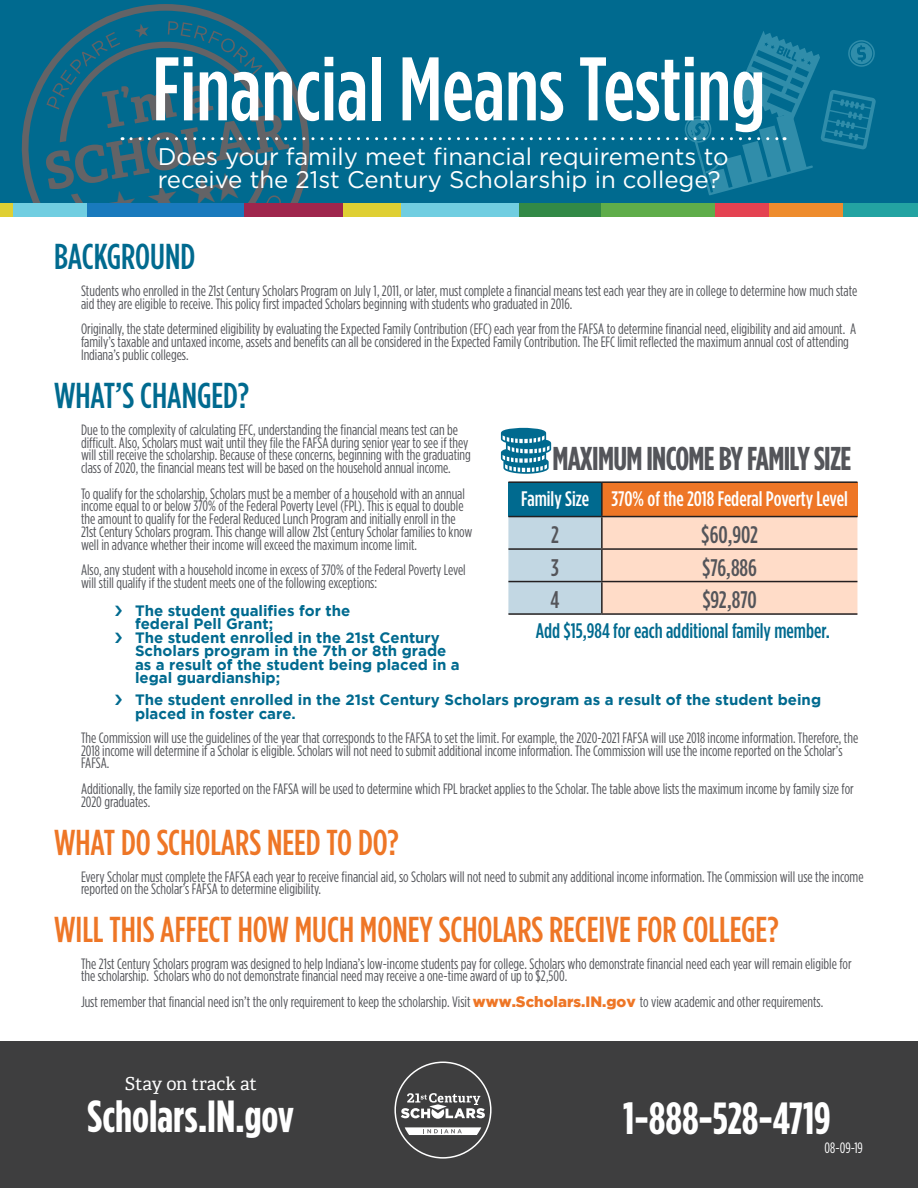
<style>
.page{position:relative;width:918px;height:1188px;background:#fff}
.page>*{position:absolute;margin:0;border:0;box-sizing:border-box;transform-origin:0 0}
.t1{font:500 condensed 90px "Gotham HTF";color:#fff}
.t2{font:700 condensed 45px "Gotham HTF";color:#fff}
.t3{font:38.25px "Zapf Dingbats ITC";color:#636366}
.Para_Headers{font:500 condensed 36px "Gotham HTF";color:#ee7626}
.Para_Headers-2{font:500 condensed 36px "Gotham HTF";color:#006a8f}
.t4{font:700 condensed 33px "Gotham HTF";letter-spacing:-.02em;color:#54555a}
.t5{font:24px/22.8px "Gotham HTF";color:#fff}
.t6{font:500 condensed 24px "Gotham HTF";letter-spacing:-.005em;color:#54555a}
.t7{font:500 condensed 21px "Gotham HTF";color:#fff}
.t8{font:500 condensed 21px "Gotham HTF";color:#006a8f}
.t9{font:18px "Adelle";letter-spacing:-.01em;color:#fff}
.Para_Content_Style{font:condensed 15px/12.8px "Gotham HTF";color:#54555a}
.t10{font:700 15px/13.5px "Gotham";color:#006a8f}
.Para_Content_Style-2{font:condensed 15px "Gotham HTF";color:#fff}
.s1{font-family:"Gotham";font-weight:900;font-stretch:normal;color:#ee7626}
</style>
<div class="page">
<div style="left:87px;top:198px;width:157px;height:19px;background:#197abd"></div>
<div style="left:0;top:198px;width:14px;height:19px;background:#dfcf33"></div>
<div style="left:14px;top:198px;width:73px;height:19px;background:#71cee1"></div>
<div style="left:519px;top:198px;width:82px;height:19px;background:#328946"></div>
<div style="left:843px;top:198px;width:75px;height:19px;background:#23a3a2"></div>
<div style="left:715px;top:198px;width:54px;height:19px;background:#e44251"></div>
<div style="left:244px;top:198px;width:99px;height:19px;background:#9f264d"></div>
<div style="left:343px;top:198px;width:58px;height:19px;background:#dfcf33"></div>
<div style="left:769px;top:198px;width:74px;height:19px;background:#ee8c2e"></div>
<div style="left:601px;top:198px;width:114px;height:19px;background:#5fad4a"></div>
<div style="left:401px;top:198px;width:118px;height:19px;background:#71cee1"></div>
<div style="left:0;top:0;width:918px;height:202px;background:#006a8f"></div>
<svg style="left:21px;top:4px;width:212px;height:198px"></svg>
<svg style="left:45px;top:21px;width:831px;height:181px"></svg>
<div style="left:0;top:1041px;width:918px;height:147px;background:#3e3e3f"></div>
<div style="left:508px;top:482px;width:94px;height:35px;background:#006a8f"></div>
<div style="left:602px;top:482px;width:255px;height:35px;background:#ee7626"></div>
<svg style="left:508px;top:517px;width:349px;height:96px;background:#ecd9cd"></svg>
<hr style="left:508px;top:481px;width:94px;height:2px;background:#231f20">
<hr style="left:602px;top:481px;width:255px;height:2px;background:#231f20">
<hr style="left:601px;top:483px;width:2px;height:33px;background:#231f20">
<hr style="left:508px;top:516px;width:94px;height:1px;background:#231f20">
<hr style="left:602px;top:516px;width:255px;height:1px;background:#231f20">
<hr style="left:601px;top:517px;width:2px;height:31px;background:#231f20">
<hr style="left:508px;top:548px;width:94px;height:2px;background:#231f20">
<hr style="left:602px;top:548px;width:255px;height:2px;background:#231f20">
<hr style="left:601px;top:550px;width:2px;height:31px;background:#231f20">
<hr style="left:508px;top:581px;width:94px;height:1px;background:#231f20">
<hr style="left:602px;top:581px;width:255px;height:1px;background:#231f20">
<hr style="left:601px;top:582px;width:2px;height:31px;background:#231f20">
<hr style="left:508px;top:613px;width:94px;height:2px;background:#231f20">
<hr style="left:602px;top:613px;width:255px;height:2px;background:#231f20">
<svg style="left:501px;top:428px;width:50px;height:46px"></svg>
<div style="left:394px;top:1062px;width:98px;height:97px;border:2px solid #fff;border-radius:50%"></div>
<svg style="left:405px;top:1127px;width:76px;height:8px"></svg>
<svg style="left:401px;top:1093px;width:84px;height:26px"></svg>
<p class="t1" style="left:152px;top:39px;width:615px">Financial Means Testing</p>
<p class="t5" style="left:158px;top:145px;width:572px">Does your family meet financial requirements to receive the 21st Century Scholarship in college?</p>
<h3 class="t3" style="left:103px;top:190px;width:140px;rotate:-10deg">★ ★ ★ ★</h3>
<p class="Para_Headers-2" style="left:54px;top:236px;width:143px">BACKGROUND</p>
<p class="Para_Content_Style" style="left:81px;top:284px;width:778px">Students who enrolled in the 21st Century Scholars Program on July 1, 2011, or later, must complete a financial means test each year they are in college to determine how much state aid they are eligible to receive. This policy first impacted Scholars beginning with students who graduated in 2016.</p>
<p class="Para_Content_Style" style="left:81px;top:322px;width:777px">Originally, the state determined eligibility by evaluating the Expected Family Contribution (EFC) each year from the FAFSA to determine financial need, eligibility and aid amount. A family’s taxable and untaxed income, assets and benefits can all be considered in the Expected Family Contribution. The EFC limit reflected the maximum annual cost of attending<br>Indiana’s public colleges.</p>
<p class="Para_Headers-2" style="left:54px;top:375px;width:197px">WHAT’S CHANGED?</p>
<p class="Para_Content_Style" style="left:81px;top:423px;width:391px">Due to the complexity of calculating EFC, understanding the financial means test can be difficult. Also, Scholars must wait until they file the FAFSA during senior year to see if they will still receive the scholarship. Because of these concerns, beginning with the graduating class of 2020, the financial means test will be based on the household annual income.</p>
<p class="Para_Content_Style" style="left:81px;top:487px;width:393px">To qualify for the scholarship, Scholars must be a member of a household with an annual income equal to or below 370% of the Federal Poverty Level (FPL). This is equal to double the amount to qualify for the Federal Reduced Lunch Program and initially enroll in the 21st Century Scholars program. This change will allow 21st Century Scholar families to know well in advance whether their income will exceed the maximum income limit.</p>
<p class="Para_Content_Style" style="left:81px;top:563px;width:386px">Also, any student with a household income in excess of 370% of the Federal Poverty Level will still qualify if the student meets one of the following exceptions:</p>
<p class="t10" style="left:135px;top:603px;width:217px">The student qualifies for the federal Pell Grant;</p>
<p class="t10" style="left:135px;top:630px;width:326px">The student enrolled in the 21st Century Scholars program in the 7th or 8th grade as a result of the student being placed in a legal guardianship;</p>
<p class="t10" style="left:135px;top:693px;width:688px">The student enrolled in the 21st Century Scholars program as a result of the student being placed in foster care.</p>
<p class="Para_Content_Style" style="left:81px;top:731px;width:779px">The Commission will use the guidelines of the year that corresponds to the FAFSA to set the limit. For example, the 2020-2021 FAFSA will use 2018 income information. Therefore, the<br>2018 income will determine if a Scholar is eligible. Scholars will not need to submit additional income information. The Commission will use the income reported on the Scholar’s<br>FAFSA.</p>
<p class="Para_Content_Style" style="left:81px;top:782px;width:774px">Additionally, the family size reported on the FAFSA will be used to determine which FPL bracket applies to the Scholar. The table above lists the maximum income by family size for<br>2020 graduates.</p>
<p class="t4" style="left:553px;top:440px;width:300px">MAXIMUM INCOME BY FAMILY SIZE</p>
<p class="t7" style="left:521px;top:487px;width:69px">Family Size</p>
<p class="t7" style="left:612px;top:487px;width:238px">370% of the 2018 Federal Poverty Level</p>
<p class="t6" style="left:551px;top:521px;width:9px">2</p>
<p class="t6" style="left:701px;top:521px;width:58px">$60,902</p>
<p class="t6" style="left:551px;top:554px;width:9px">3</p>
<p class="t6" style="left:702px;top:554px;width:56px">$76,886</p>
<p class="t6" style="left:551px;top:586px;width:10px">4</p>
<p class="t6" style="left:702px;top:586px;width:56px">$92,870</p>
<p class="t8" style="left:536px;top:619px;width:296px">Add $15,984 for each additional family member.</p>
<p class="Para_Headers" style="left:54px;top:822px;width:346px">WHAT DO SCHOLARS NEED TO DO?</p>
<p class="Para_Content_Style" style="left:81px;top:870px;width:784px">Every Scholar must complete the FAFSA each year to receive financial aid, so Scholars will not need to submit any additional income information. The Commission will use the income reported on the Scholar’s FAFSA to determine eligibility.</p>
<p class="Para_Headers" style="left:54px;top:909px;width:726px">WILL THIS AFFECT HOW MUCH MONEY SCHOLARS RECEIVE FOR COLLEGE?</p>
<p class="Para_Content_Style" style="left:81px;top:957px;width:772px">The 21st Century Scholars program was designed to help Indiana’s low-income students pay for college. Scholars who demonstrate financial need each year will remain eligible for the scholarship. Scholars who do not demonstrate financial need may receive a one-time award of up to $2,500.</p>
<p class="Para_Content_Style" style="left:81px;top:995px;width:744px">Just remember that financial need isn’t the only requirement to keep the scholarship. Visit <span class="s1">www.Scholars.IN.gov</span> to view academic and other requirements.</p>
<p class="t9" style="left:125px;top:1073px;width:134px">Stay on track at</p>
<p class="t2" style="left:88px;top:1091px;width:208px">Scholars.IN.gov</p>
<p class="t2" style="left:623px;top:1093px;width:209px">1-888-528-4719</p>
<p class="Para_Content_Style-2" style="left:825px;top:1139px;width:40px">08-09-19</p>
</div>
